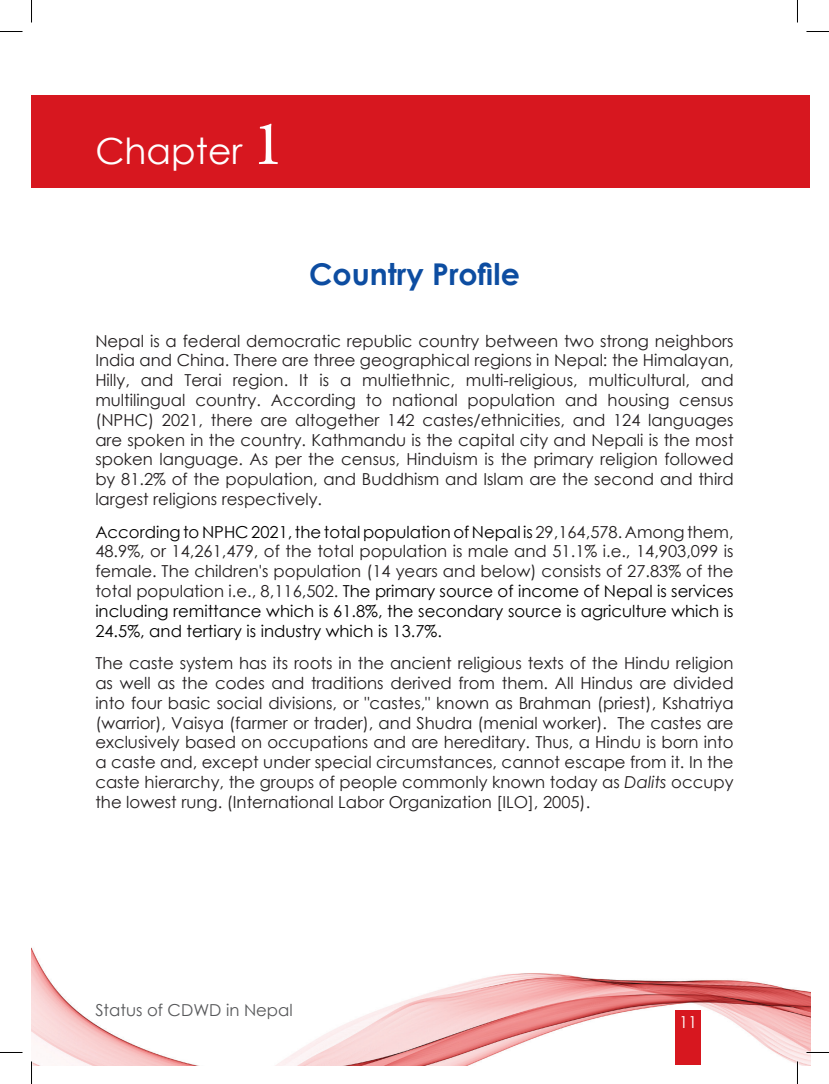
<style>
.page{position:relative;width:829px;height:1084px;background:#fff}
.page>*{position:absolute;margin:0;border:0;box-sizing:border-box;transform-origin:0 0}
.chapter{font:36px "Century Gothic";color:#fff}
.chapter-2{font:700 30px "Century Gothic";color:#0d4da1}
.body_text{font:16.5px/19.8px "Century Gothic";color:#231f20;text-align:justify}
.body_text-2{font:16.5px/19.8px "Century Gothic";color:#000;text-align:justify}
.t1{font:16.5px "Century Gothic";color:#57585a}
.t2{font:16.5px "Century Gothic";color:#fff}
.s1{font-family:"Arno Pro";font-size:66px}
.s2{color:#231f20}
.s3{font-style:italic}
</style>
<div class="page">
<img style="left:32px;top:948px;width:778px;height:117px">
<div style="left:675px;top:1010px;width:25px;height:55px;background:#d7171f"></div>
<div style="left:32px;top:95px;width:778px;height:93px;background:#d7171f"></div>
<hr style="left:806px;top:1051px;width:22px;height:2px;background:#fff">
<hr style="left:796px;top:1061px;width:2px;height:22px;background:#fff">
<svg style="left:0;top:31px;width:22px;height:1px"></svg>
<svg style="left:806px;top:31px;width:22px;height:1px"></svg>
<svg style="left:0;top:1052px;width:22px;height:1px"></svg>
<svg style="left:806px;top:1052px;width:22px;height:1px"></svg>
<svg style="left:31px;top:0;width:1px;height:23px"></svg>
<svg style="left:31px;top:1061px;width:1px;height:22px"></svg>
<svg style="left:797px;top:0;width:1px;height:23px"></svg>
<svg style="left:797px;top:1061px;width:1px;height:22px"></svg>
<p class="chapter" style="left:95px;top:126px;width:190px">Chapter <span class="s1">1</span></p>
<p class="chapter-2" style="left:309px;top:251px;width:212px">Country Profile</p>
<p class="body_text" style="left:95px;top:330px;width:639px">Nepal is a federal democratic republic country between two strong neighbors India and China. There are three geographical regions in Nepal: the Himalayan, Hilly, and Terai region. It is a multiethnic, multi-religious, multicultural, and multilingual country. According to national population and housing census (NPHC) 2021, there are altogether 142 castes/ethnicities, and 124 languages are spoken in the country. Kathmandu is the capital city and Nepali is the most spoken language. As per the census, Hinduism is the primary religion followed by 81.2% of the population, and Buddhism and Islam are the second and third largest religions respectively.</p>
<p class="body_text-2" style="left:95px;top:521px;width:639px">According to NPHC 2021, the total population of Nepal is <span class="s2">29,164,578. Among them, 48.9%, or 14,261,479, of the total population is male and 51.1% i.e., 14,903,099 is female. The children's population (14 years and below) consists of 27.83% of the total population i.e., 8,116,502.</span> The primary source of income of Nepal is services including remittance which is 61.8%, the secondary source is agriculture which is 24.5%, and tertiary is industry which is 13.7%.</p>
<p class="body_text" style="left:95px;top:653px;width:639px">The caste system has its roots in the ancient religious texts of the Hindu religion as well as the codes and traditions derived from them. All Hindus are divided into four basic social divisions, or "castes," known as Brahman (priest), Kshatriya (warrior), Vaisya (farmer or trader), and Shudra (menial worker). The castes are exclusively based on occupations and are hereditary. Thus, a Hindu is born into a caste and, except under special circumstances, cannot escape from it. In the caste hierarchy, the groups of people commonly known today as <span class="s3">Dalits</span> occupy the lowest rung. (International Labor Organization [ILO], 2005).</p>
<p class="t1" style="left:95px;top:998px;width:199px">Status of CDWD in Nepal</p>
<p class="t2" style="left:679px;top:1010px;width:20px">11</p>
</div>
